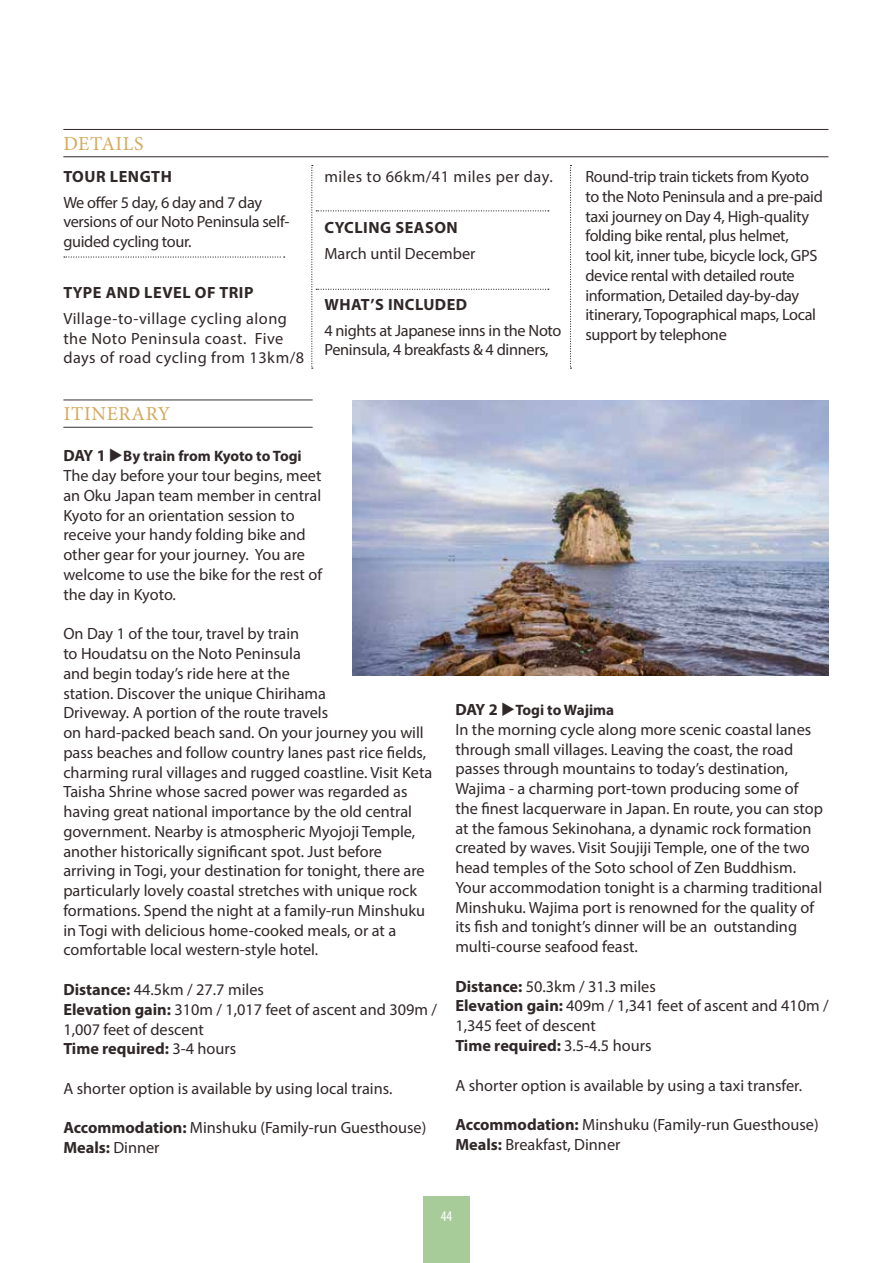
<style>
.page{position:relative;width:893px;height:1263px;background:#fff}
.page>*{position:absolute;margin:0;border:0;box-sizing:border-box;transform-origin:0 0}
.t1{font:19.8px "Minion Pro";letter-spacing:.03em;color:#d4a95e}
.t2{font:16.35px/19.8px "Myriad Pro";color:#302728}
.t3{font:16.35px/19.8px "Myriad Pro";letter-spacing:-.02em;color:#302728}
.t4{font:16.35px/19.8px "Myriad Pro";letter-spacing:.03em;color:#302728}
.t5{font:700 16.35px "Myriad Pro";letter-spacing:.03em;color:#302728}
.t6{font:700 15.15px "Myriad Pro";color:#302728}
.t7{font:condensed 14.85px "Myriad Pro";color:#fff}
.s1{font-size:16.35px}
.s2{font-weight:700}
</style>
<div class="page">
<div style="left:423px;top:1196px;width:47px;height:67px;background:#a7cc9a"></div>
<svg style="left:64px;top:256px;width:221px;height:2px"></svg>
<svg style="left:311px;top:165px;width:238px;height:204px"></svg>
<svg style="left:570px;top:165px;width:1px;height:204px"></svg>
<hr style="left:63px;top:129px;width:765px;height:1px;background:#302728">
<hr style="left:63px;top:156px;width:765px;height:1px;background:#302728">
<img style="left:353px;top:400px;width:476px;height:276px">
<hr style="left:63px;top:400px;width:250px;height:1px;background:#333">
<hr style="left:63px;top:427px;width:250px;height:1px;background:#333">
<p class="t1" style="left:63px;top:130px;width:82px">DETAILS</p>
<p class="t5" style="left:63px;top:166px;width:110px">TOUR LENGTH</p>
<p class="t3" style="left:63px;top:192px;width:228px">We offer 5 day, 6 day and 7 day versions of our Noto Peninsula self&shy;guided cycling tour.</p>
<p class="t5" style="left:63px;top:282px;width:192px">TYPE AND LEVEL OF TRIP</p>
<p class="t4" style="left:63px;top:308px;width:242px">Village-to-village cycling along the Noto Peninsula coast. Five days of road cycling from 13km/8</p>
<p class="t1" style="left:64px;top:400px;width:108px">ITINERARY</p>
<p class="t4" style="left:324px;top:166px;width:230px">miles to 66km/41 miles per day.</p>
<p class="t5" style="left:324px;top:217px;width:135px">CYCLING SEASON</p>
<p class="t2" style="left:324px;top:243px;width:153px">March until December</p>
<p class="t5" style="left:324px;top:294px;width:144px">WHAT’S INCLUDED</p>
<p class="t3" style="left:324px;top:320px;width:239px">4 nights at Japanese inns in the Noto<br>Peninsula, 4 breakfasts &amp; 4 dinners,</p>
<p class="t3" style="left:585px;top:166px;width:239px">Round-trip train tickets from Kyoto to the Noto Peninsula and a pre-paid taxi journey on Day 4, High-quality folding bike rental, plus helmet,<br>tool kit, inner tube, bicycle lock, GPS device rental with detailed route information, Detailed day-by-day itinerary, Topographical maps, Local support by telephone</p>
<p class="t6" style="left:63px;top:446px;width:240px"><span class="s1">DAY 1</span> ◆By train from Kyoto to Togi</p>
<p class="t2" style="left:63px;top:465px;width:260px">The day before your tour begins, meet an Oku Japan team member in central<br>Kyoto for an orientation session to receive your handy folding bike and other gear for your journey. You are welcome to use the bike for the rest of the day in Kyoto.</p>
<p class="t2" style="left:63px;top:624px;width:370px">On Day 1 of the tour, travel by train<br>to Houdatsu on the Noto Peninsula<br>and begin today’s ride here at the<br>station. Discover the unique Chirihama<br>Driveway. A portion of the route travels<br>on hard-packed beach sand. On your journey you will pass beaches and follow country lanes past rice fields, charming rural villages and rugged coastline. Visit Keta Taisha Shrine whose sacred power was regarded as having great national importance by the old central government. Nearby is atmospheric Myojoji Temple, another historically significant spot. Just before arriving in Togi, your destination for tonight, there are particularly lovely coastal stretches with unique rock formations. Spend the night at a family-run Minshuku in Togi with delicious home-cooked meals, or at a comfortable local western-style hotel.</p>
<p class="t2" style="left:63px;top:979px;width:375px"><span class="s2">Distance:</span> 44.5km / 27.7 miles<br><span class="s2">Elevation gain:</span> 310m / 1,017 feet of ascent and 309m /<br>1,007 feet of descent<br><span class="s2">Time required:</span> 3-4 hours</p>
<p class="t2" style="left:63px;top:1078px;width:331px">A shorter option is available by using local trains.</p>
<p class="t2" style="left:63px;top:1118px;width:364px"><span class="s2">Accommodation:</span> Minshuku (Family-run Guesthouse)<br><span class="s2">Meals:</span> Dinner</p>
<p class="t6" style="left:455px;top:700px;width:160px"><span class="s1">DAY 2</span> ◆Togi to Wajima</p>
<p class="t2" style="left:455px;top:719px;width:369px">In the morning cycle along more scenic coastal lanes through small villages. Leaving the coast, the road passes through mountains to today’s destination, Wajima - a charming port-town producing some of the finest lacquerware in Japan. En route, you can stop at the famous Sekinohana, a dynamic rock formation created by waves. Visit Soujiji Temple, one of the two head temples of the Soto school of Zen Buddhism.<br>Your accommodation tonight is a charming traditional Minshuku. Wajima port is renowned for the quality of its fish and tonight’s dinner will be an outstanding multi-course seafood feast.</p>
<p class="t2" style="left:455px;top:976px;width:375px"><span class="s2">Distance:</span> 50.3km / 31.3 miles<br><span class="s2">Elevation gain:</span> 409m / 1,341 feet of ascent and 410m / 1,345 feet of descent<br><span class="s2">Time required:</span> 3.5-4.5 hours</p>
<p class="t2" style="left:455px;top:1075px;width:348px">A shorter option is available by using a taxi transfer.</p>
<p class="t2" style="left:455px;top:1114px;width:365px"><span class="s2">Accommodation:</span> Minshuku (Family-run Guesthouse)<br><span class="s2">Meals:</span> Breakfast, Dinner</p>
<p class="t7" style="left:441px;top:1207px;width:13px">44</p>
</div>
